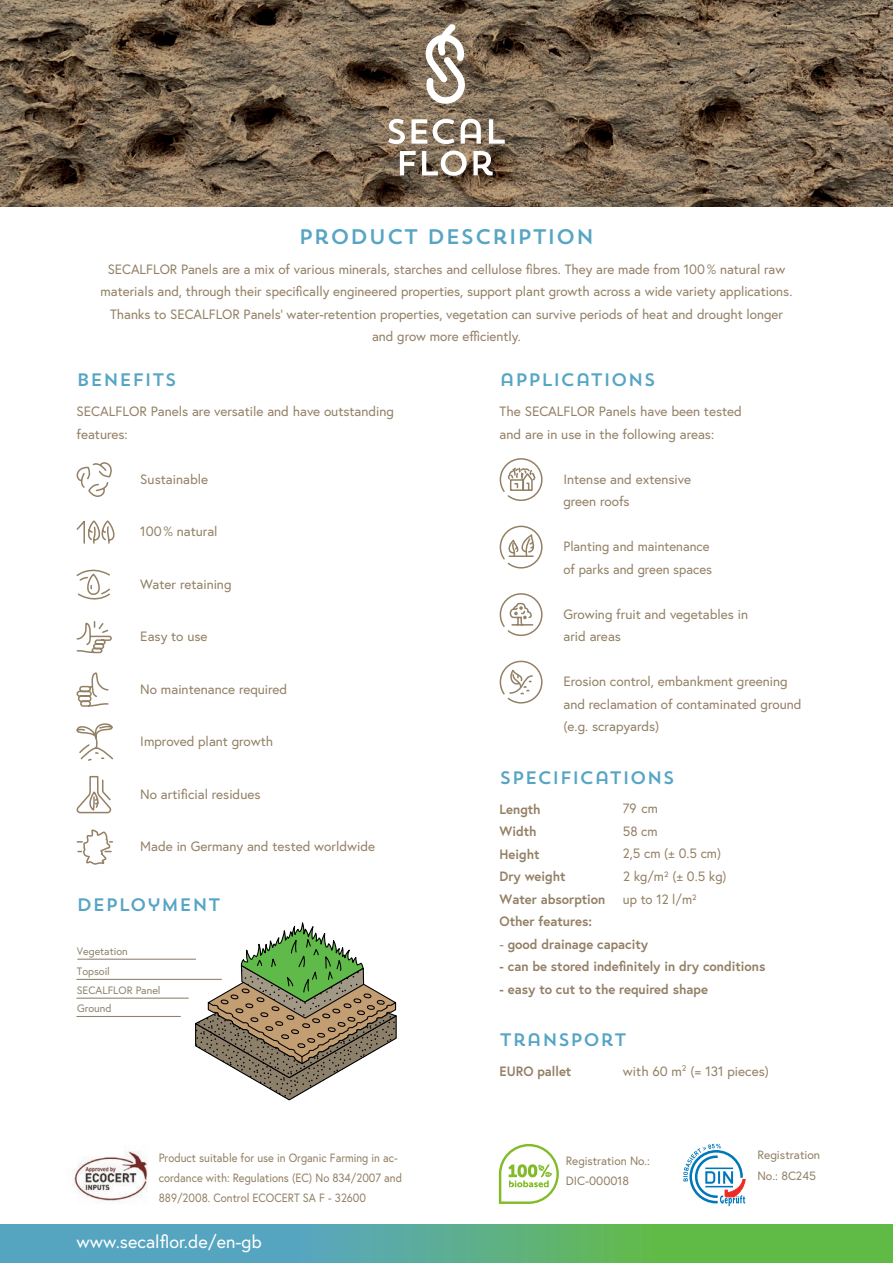
<style>
.page{position:relative;width:893px;height:1263px;background:#fff}
.page>*{position:absolute;margin:0;border:0;box-sizing:border-box;transform-origin:0 0}
.t1{font:21px "Trend Sans One";color:#56a5c4}
.t2{font:18px "Trend Sans One";color:#56a5c4}
.t3{font:18px "Europa";color:#fff}
.t4{font:13.5px/22.5px "Europa";color:#938065}
.t5{font:700 13.5px/22.5px "Europa";color:#938065}
.t6{font:12px/20px "Europa";color:#938065;scale:.93 1}
.t7{font:12px/20px "Europa";color:#938065}
.t8{font:10.65px "Europa";color:#8e826c}
.s1{font-weight:400}
</style>
<div class="page">
<svg style="left:0;top:1224px;width:893px;height:39px;background:#5baf88"></svg>
<svg style="left:499px;top:458px;width:44px;height:43px"></svg>
<svg style="left:499px;top:525px;width:44px;height:44px"></svg>
<svg style="left:499px;top:593px;width:44px;height:43px"></svg>
<svg style="left:499px;top:660px;width:44px;height:44px"></svg>
<svg style="left:76px;top:462px;width:36px;height:35px"></svg>
<svg style="left:76px;top:520px;width:39px;height:24px"></svg>
<svg style="left:76px;top:569px;width:34px;height:31px"></svg>
<svg style="left:76px;top:621px;width:36px;height:86px"></svg>
<svg style="left:76px;top:723px;width:37px;height:38px"></svg>
<svg style="left:76px;top:775px;width:36px;height:39px"></svg>
<svg style="left:76px;top:829px;width:37px;height:36px"></svg>
<hr style="left:77px;top:979px;width:145px;height:1px;background:#8e826c">
<hr style="left:77px;top:997px;width:111px;height:2px;background:#8e826c">
<hr style="left:77px;top:1016px;width:103px;height:1px;background:#8e826c">
<svg style="left:193px;top:922px;width:204px;height:179px"></svg>
<hr style="left:78px;top:959px;width:118px;height:1px;background:#8e826c">
<img style="left:0;top:0;width:893px;height:206px">
<svg style="left:400px;top:151px;width:93px;height:25px"></svg>
<svg style="left:388px;top:119px;width:117px;height:25px"></svg>
<svg style="left:426px;top:24px;width:39px;height:80px"></svg>
<img style="left:73px;top:1151px;width:75px;height:51px">
<svg style="left:499px;top:1144px;width:60px;height:60px"></svg>
<svg style="left:683px;top:1144px;width:62px;height:62px"></svg>
<h1 class="t1" style="left:298px;top:223px;width:298px">PRODUCT DESCRIPTION</h1>
<p class="t4" style="left:101px;top:258px;width:693px;text-align:center">SECALFLOR Panels are a mix of various minerals, starches and cellulose fibres. They are made from 100 % natural raw materials and, through their specifically engineered properties, support plant growth across a wide variety applications.<br>Thanks to SECALFLOR Panels‘ water-retention properties, vegetation can survive periods of heat and drought longer and grow more efficiently.</p>
<h2 class="t2" style="left:500px;top:368px;width:158px">APPLICATIONS</h2>
<p class="t4" style="left:500px;top:400px;width:244px">The SECALFLOR Panels have been tested and are in use in the following areas:</p>
<p class="t4" style="left:563px;top:468px;width:129px">Intense and extensive green roofs</p>
<p class="t4" style="left:563px;top:535px;width:150px">Planting and maintenance of parks and green spaces</p>
<p class="t4" style="left:563px;top:603px;width:186px">Growing fruit and vegetables in arid areas</p>
<p class="t4" style="left:563px;top:670px;width:240px">Erosion control, embankment greening and reclamation of contaminated ground (e.g. scrapyards)</p>
<h2 class="t2" style="left:500px;top:766px;width:177px">SPECIFICATIONS</h2>
<p class="t5" style="left:500px;top:797px;width:43px">Length<br>Width<br>Height</p>
<p class="t4" style="left:623px;top:797px;width:37px">79 cm<br>58 cm</p>
<p class="t5" style="left:500px;top:865px;width:67px">Dry weight</p>
<h2 class="t2" style="left:77px;top:368px;width:102px">BENEFITS</h2>
<p class="t4" style="left:77px;top:400px;width:319px">SECALFLOR Panels are versatile and have outstanding features:</p>
<p class="t4" style="left:140px;top:468px;width:69px">Sustainable</p>
<p class="t4" style="left:140px;top:520px;width:79px">100 % natural</p>
<p class="t4" style="left:140px;top:573px;width:93px">Water retaining</p>
<p class="t4" style="left:140px;top:625px;width:69px">Easy to use</p>
<p class="t4" style="left:140px;top:678px;width:148px">No maintenance required</p>
<p class="t4" style="left:140px;top:730px;width:134px">Improved plant growth</p>
<p class="t4" style="left:140px;top:783px;width:122px">No artificial residues</p>
<p class="t4" style="left:140px;top:835px;width:236px">Made in Germany and tested worldwide</p>
<p class="t4" style="left:623px;top:842px;width:105px">2,5 cm (± 0.5 cm)<br>2 kg/m2 (± 0.5 kg)</p>
<h2 class="t2" style="left:77px;top:893px;width:146px">DEPLOYMENT</h2>
<p class="t8" style="left:77px;top:944px;width:52px">Vegetation</p>
<p class="t8" style="left:77px;top:965px;width:35px">Topsoil</p>
<p class="t8" style="left:77px;top:1002px;width:36px">Ground</p>
<p class="t8" style="left:77px;top:983px;width:85px">SECALFLOR Panel</p>
<p class="t5" style="left:500px;top:887px;width:107px">Water absorption</p>
<p class="t4" style="left:623px;top:888px;width:75px">up to 12 l/m2</p>
<p class="t5" style="left:500px;top:910px;width:94px">Other features:</p>
<p class="t5" style="left:500px;top:932px;width:150px"><span class="s1">-</span> good drainage capacity</p>
<p class="t5" style="left:500px;top:955px;width:267px">- can be stored indefinitely in dry conditions</p>
<p class="t5" style="left:500px;top:977px;width:210px">- easy to cut to the required shape</p>
<h2 class="t2" style="left:500px;top:1028px;width:129px">TRANSPORT</h2>
<p class="t5" style="left:500px;top:1060px;width:73px">EURO pallet</p>
<p class="t4" style="left:623px;top:1060px;width:148px">with 60 m² (= 131 pieces)</p>
<p class="t6" style="left:159px;top:1147px;width:263px">Product suitable for use in Organic Farming in ac&shy;cordance with: Regulations (EC) No 834/2007 and<br>889/2008. Control ECOCERT SA F - 32600</p>
<p class="t7" style="left:757px;top:1144px;width:64px;line-height:21.3px">Registration<br>No.: 8C245</p>
<p class="t7" style="left:566px;top:1151px;width:86px">Registration No.:<br>DIC-000018</p>
<h2 class="t3" style="left:77px;top:1230px;width:187px">www.secalflor.de/en-gb</h2>
</div>
